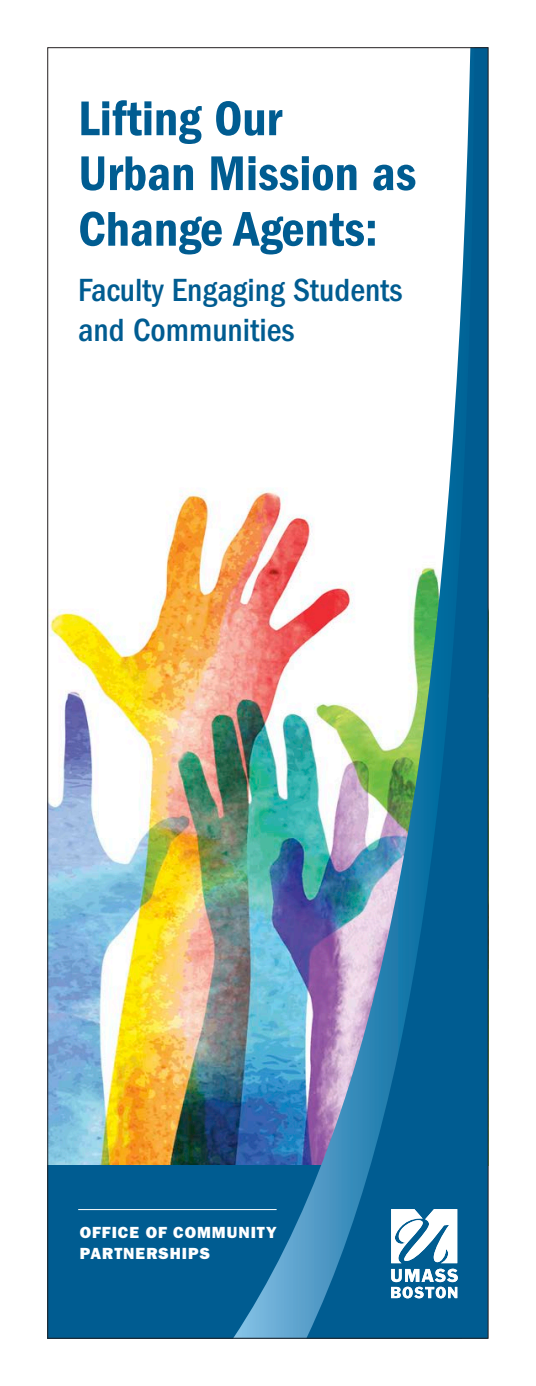
<style>
.page{position:relative;width:536px;height:1386px;background:#fff}
.page>*{position:absolute;margin:0;border:0;box-sizing:border-box;transform-origin:0 0}
.t1{font:50.4px/55.3px "ITC Franklin Gothic Std Dm Cd";color:#005c91}
.t2{font:500 condensed 33.25px/39.9px "ITC Franklin Gothic Std";color:#005c91}
.tagline{font:16.1px/21px "ITC Franklin Gothic Std Hvy";letter-spacing:.06em;color:#fff}
</style>
<div class="page">
<img style="left:49px;top:490px;width:184px;height:676px">
<div style="left:47px;top:1166px;width:414px;height:173px;background:#005c91"></div>
<hr style="left:78px;top:1209px;width:198px;height:1px;background:#fff">
<img style="left:233px;top:488px;width:73px;height:849px">
<svg style="left:306px;top:49px;width:180px;height:1288px"></svg>
<svg style="left:391px;top:1209px;width:66px;height:54px"></svg>
<svg style="left:391px;top:1269px;width:66px;height:29px"></svg>
<p class="t1" style="left:78px;top:91px;width:339px">Lifting Our<br>Urban Mission as<br>Change Agents:</p>
<p class="t2" style="left:78px;top:271px;width:326px">Faculty Engaging Students and Communities</p>
<p class="tagline" style="left:80px;top:1222px;width:198px">OFFICE OF COMMUNITY<br>PARTNERSHIPS</p>
</div>
